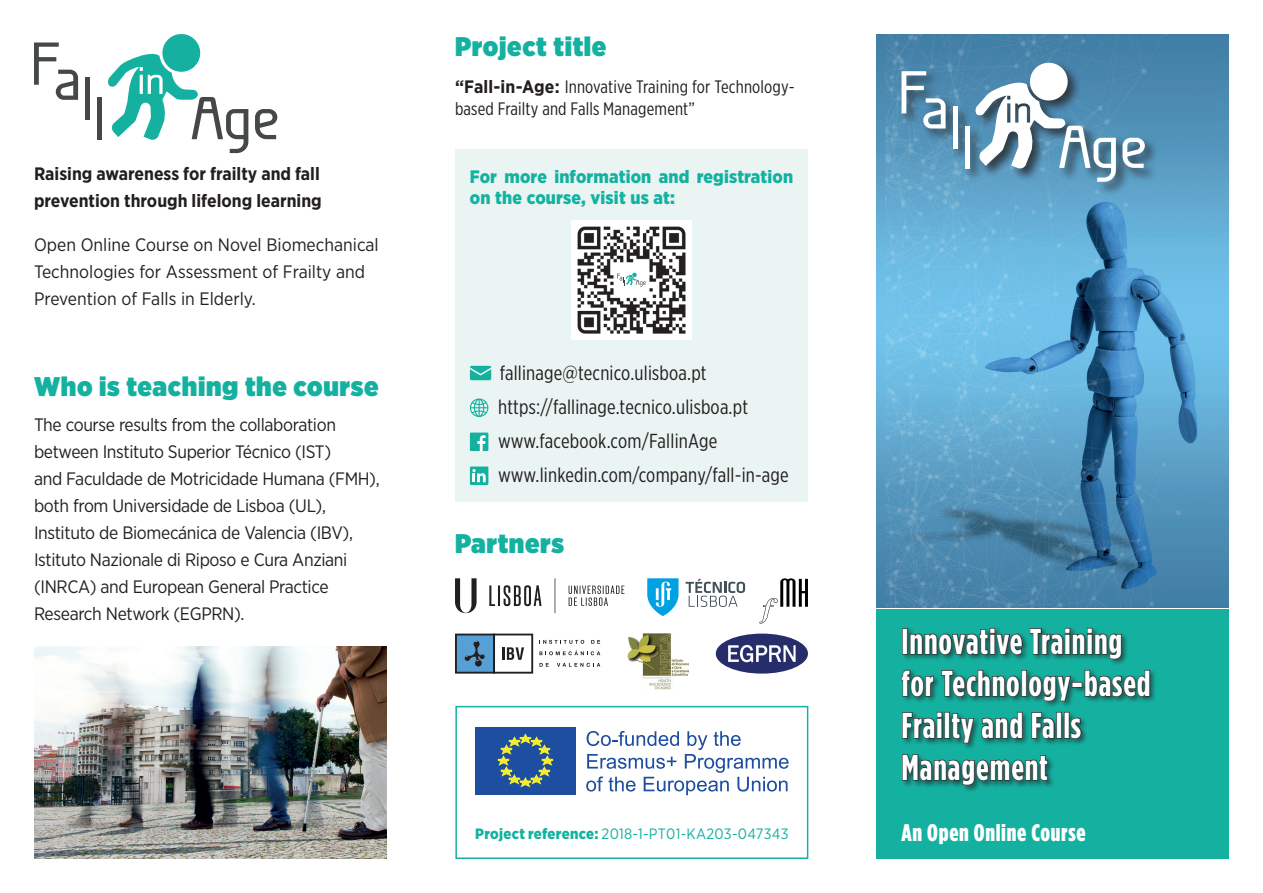
<style>
.page{position:relative;width:1263px;height:893px;background:#fff}
.page>*{position:absolute;margin:0;border:0;box-sizing:border-box;transform-origin:0 0}
.t1{font:700 36px/42px "Gotham Condensed";letter-spacing:.025em;color:#fff}
.t2{font:900 27px "Gotham Narrow";letter-spacing:.025em;color:#14b1a1}
.t3{font:900 24px "Gotham Condensed";letter-spacing:.03em;color:#fff}
.t4{font:20.25px/34px "Gotham X Narrow";letter-spacing:.01em;color:#231f20}
.t5{font:18px/27px "Gotham Narrow";letter-spacing:-.02em;color:#231f20}
.t6{font:18px/27px "Gotham Narrow";color:#231f20}
.t7{font:18px/21.6px "Gotham X Narrow";letter-spacing:.01em;color:#231f20}
.t8{font:700 18px/27px "Gotham Narrow";color:#231f20}
.t9{font:900 18px/21.6px "Gotham Narrow";letter-spacing:.01em;color:#14b1a1}
.t10{font:15px "Gotham Narrow";letter-spacing:.02em;color:#14b1a1}
.s1{font-family:"Gotham Narrow";font-weight:700}
.s2{font-weight:900}
</style>
<div class="page">
<div style="left:455px;top:149px;width:353px;height:353px;background:#eaf5f3"></div>
<img style="left:876px;top:34px;width:353px;height:573px">
<div style="left:876px;top:610px;width:353px;height:249px;background:#14b1a1"></div>
<div style="left:900px;top:627px;width:257px;height:166px;background:#231f20;opacity:.6"></div>
<div style="left:902px;top:628px;width:6px;height:26px;border:1px solid #231f20"></div>
<svg style="left:909px;top:628px;width:114px;height:27px"></svg>
<svg style="left:1029px;top:627px;width:93px;height:33px"></svg>
<svg style="left:901px;top:669px;width:33px;height:28px"></svg>
<svg style="left:941px;top:669px;width:79px;height:28px"></svg>
<div style="left:1021px;top:670px;width:6px;height:26px;border:1px solid #231f20"></div>
<svg style="left:1028px;top:675px;width:44px;height:27px"></svg>
<div style="left:1072px;top:682px;width:10px;height:5px;border:1px solid #231f20"></div>
<svg style="left:1084px;top:669px;width:67px;height:28px"></svg>
<svg style="left:901px;top:711px;width:41px;height:28px"></svg>
<div style="left:937px;top:718px;width:5px;height:20px;border:1px solid #231f20"></div>
<div style="left:944px;top:712px;width:6px;height:26px;border:1px solid #231f20"></div>
<svg style="left:951px;top:712px;width:24px;height:32px"></svg>
<svg style="left:981px;top:711px;width:42px;height:28px"></svg>
<svg style="left:1031px;top:711px;width:24px;height:28px"></svg>
<div style="left:1056px;top:712px;width:6px;height:26px;border:1px solid #231f20"></div>
<div style="left:1064px;top:712px;width:5px;height:26px;border:1px solid #231f20"></div>
<svg style="left:1070px;top:717px;width:12px;height:22px"></svg>
<svg style="left:901px;top:753px;width:148px;height:33px"></svg>
<div style="left:899px;top:61px;width:259px;height:135px;background:#231f20;opacity:.75"></div>
<svg style="left:901px;top:71px;width:44px;height:58px"></svg>
<div style="left:953px;top:106px;width:5px;height:43px;background:#fff"></div>
<div style="left:965px;top:127px;width:5px;height:42px;background:#fff"></div>
<svg style="left:975px;top:60px;width:141px;height:122px"></svg>
<svg style="left:1122px;top:138px;width:23px;height:30px"></svg>
<svg style="left:34px;top:43px;width:44px;height:57px"></svg>
<div style="left:85px;top:78px;width:5px;height:42px;background:#454849"></div>
<div style="left:97px;top:98px;width:5px;height:42px;background:#454849"></div>
<svg style="left:108px;top:34px;width:140px;height:119px"></svg>
<svg style="left:255px;top:109px;width:22px;height:30px"></svg>
<img style="left:34px;top:646px;width:353px;height:213px">
<img style="left:572px;top:220px;width:119px;height:119px">
<div style="left:615px;top:268px;width:32px;height:25px;background:#fff"></div>
<svg style="left:617px;top:272px;width:29px;height:15px"></svg>
<div style="left:470px;top:433px;width:18px;height:18px;background:#14b1a1"></div>
<svg style="left:477px;top:435px;width:8px;height:16px"></svg>
<div style="left:470px;top:466px;width:18px;height:19px;background:#14b1a1"></div>
<svg style="left:472px;top:469px;width:14px;height:13px"></svg>
<svg style="left:470px;top:366px;width:21px;height:14px"></svg>
<svg style="left:470px;top:398px;width:18px;height:19px"></svg>
<div style="left:455px;top:706px;width:353px;height:153px;border:2px solid #14b1a1"></div>
<div style="left:475px;top:727px;width:101px;height:68px;background:#1e4e9f"></div>
<svg style="left:497px;top:733px;width:57px;height:55px"></svg>
<svg style="left:586px;top:731px;width:202px;height:64px"></svg>
<svg style="left:455px;top:578px;width:169px;height:35px"></svg>
<svg style="left:686px;top:579px;width:59px;height:28px"></svg>
<svg style="left:647px;top:578px;width:31px;height:38px"></svg>
<svg style="left:759px;top:578px;width:49px;height:46px"></svg>
<svg style="left:455px;top:634px;width:78px;height:40px"></svg>
<svg style="left:539px;top:663px;width:10px;height:4px"></svg>
<svg style="left:557px;top:663px;width:43px;height:4px"></svg>
<svg style="left:539px;top:650px;width:61px;height:5px"></svg>
<svg style="left:539px;top:640px;width:45px;height:4px"></svg>
<svg style="left:591px;top:640px;width:9px;height:4px"></svg>
<img style="left:627px;top:634px;width:62px;height:56px">
<div style="left:716px;top:634px;width:92px;height:40px;background:#262d6a;border-radius:50%"></div>
<svg style="left:728px;top:645px;width:68px;height:17px"></svg>
<p class="t8" style="left:34px;top:160px;width:289px">Raising awareness for frailty and fall prevention through lifelong learning</p>
<p class="t6" style="left:34px;top:231px;width:346px">Open Online Course on Novel Biomechanical<br>Technologies for Assessment of Frailty and<br>Prevention of Falls in Elderly.</p>
<h2 class="t2" style="left:34px;top:368px;width:346px">Who is teaching the course</h2>
<p class="t5" style="left:34px;top:411px;width:347px">The course results from the collaboration between Instituto Superior Técnico (IST)<br>and Faculdade de Motricidade Humana (FMH), both from Universidade de Lisboa (UL), Instituto de Biomecánica de Valencia (IBV), Istituto Nazionale di Riposo e Cura Anziani (INRCA) and European General Practice Research Network (EGPRN).</p>
<h2 class="t2" style="left:455px;top:28px;width:153px">Project title</h2>
<p class="t7" style="left:455px;top:76px;width:341px"><span class="s1">“Fall-in-Age:</span> Innovative Training for Technology&shy;based Frailty and Falls Management”</p>
<p class="t9" style="left:470px;top:165px;width:325px">For more information and registration on the course, visit us at:</p>
<p class="t4" style="left:498px;top:356px;width:251px">fallinage@tecnico.ulisboa.pt https://fallinage.tecnico.ulisboa.pt</p>
<p class="t4" style="left:498px;top:424px;width:292px">www.facebook.com/FallinAge www.linkedin.com/company/fall-in-age</p>
<h2 class="t2" style="left:455px;top:525px;width:110px">Partners</h2>
<p class="t10" style="left:475px;top:824px;width:315px"><span class="s2">Project reference:</span> 2018-1-PT01-KA203-047343</p>
<h1 class="t1" style="left:901px;top:620px;width:251px">Innovative Training for Technology-based<br>Frailty and Falls<br>Management</h1>
<h3 class="t3" style="left:901px;top:819px;width:186px">An Open Online Course</h3>
</div>
